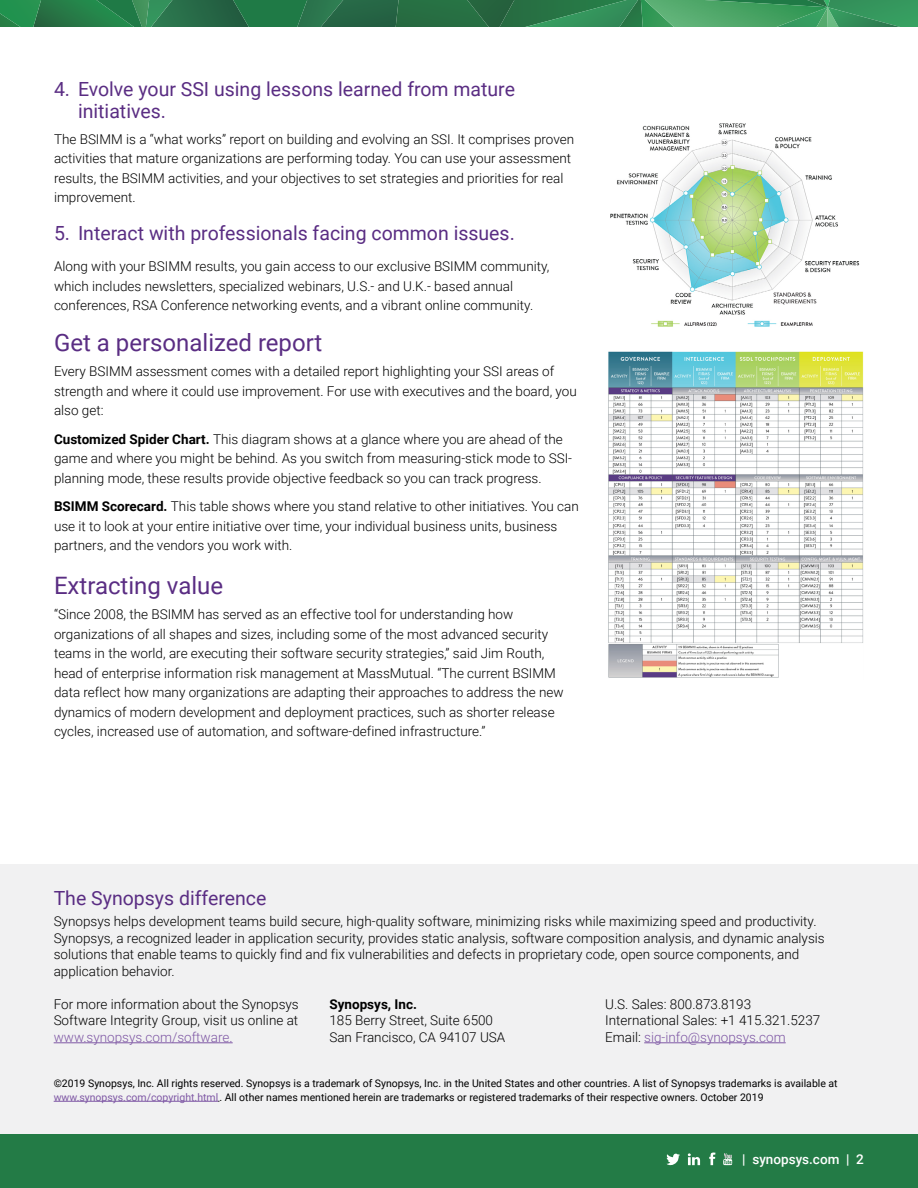
<style>
.page{position:relative;width:918px;height:1188px;background:#fff}
.page>*{position:absolute;margin:0;border:0;box-sizing:border-box;transform-origin:0 0}
.t1{font:24px "Roboto";color:#5a2d83}
.t2{font:19.5px/22.5px "Roboto";color:#5a2d83}
.t3{font:300 13.5px/19.5px "Roboto";color:#000}
.t4{font:300 13.5px "Roboto";color:#7f58a5}
.t5{font:500 13.5px "Roboto";color:#fff}
.t6{font:700 13.5px "Roboto";color:#000}
.t7{font:10.5px/13.5px "Roboto";color:#000}
.s1{font-weight:700}
.s2{color:#7f58a5}
</style>
<div class="page">
<div style="left:0;top:1134px;width:918px;height:54px;background:#237b46"></div>
<svg style="left:0;top:0;width:918px;height:27px;background:#308251"></svg>
<svg style="left:667px;top:1153px;width:13px;height:12px"></svg>
<svg style="left:709px;top:1152px;width:7px;height:13px"></svg>
<svg style="left:723px;top:1153px;width:9px;height:12px"></svg>
<svg style="left:688px;top:1153px;width:12px;height:12px"></svg>
<img style="left:610px;top:123px;width:250px;height:204px">
<img style="left:608px;top:351px;width:256px;height:327px">
<div style="left:0;top:864px;width:918px;height:270px;background:#f1f1f2"></div>
<hr style="left:54px;top:1042px;width:179px;height:1px;background:#7f58a5">
<hr style="left:644px;top:1042px;width:142px;height:1px;background:#7f58a5">
<hr style="left:54px;top:1101px;width:164px;height:1px;background:#7f58a5">
<h2 class="t2" style="left:78px;top:77px;width:439px;text-indent:-24px">4. Evolve your SSI using lessons learned from mature initiatives.</h2>
<p class="t3" style="left:54px;top:129px;width:522px">The BSIMM is a “what works” report on building and evolving an SSI. It comprises proven activities that mature organizations are performing today. You can use your assessment results, the BSIMM activities, and your objectives to set strategies and priorities for real improvement.</p>
<h2 class="t2" style="left:54px;top:221px;width:462px">5. Interact with professionals facing common issues.</h2>
<p class="t3" style="left:54px;top:256px;width:497px">Along with your BSIMM results, you gain access to our exclusive BSIMM community, which includes newsletters, specialized webinars, U.S.- and U.K.- based annual conferences, RSA Conference networking events, and a vibrant online community.</p>
<h1 class="t1" style="left:54px;top:325px;width:270px">Get a personalized report</h1>
<p class="t3" style="left:54px;top:361px;width:524px">Every BSIMM assessment comes with a detailed report highlighting your SSI areas of strength and where it could use improvement. For use with executives and the board, you also get:</p>
<p class="t3" style="left:54px;top:429px;width:520px"><span class="s1">Customized Spider Chart.</span> This diagram shows at a glance where you are ahead of the game and where you might be behind. As you switch from measuring-stick mode to SSI&shy;planning mode, these results provide objective feedback so you can track progress.</p>
<p class="t3" style="left:54px;top:496px;width:526px"><span class="s1">BSIMM Scorecard.</span> This table shows where you stand relative to other initiatives. You can use it to look at your entire initiative over time, your individual business units, business partners, and the vendors you work with.</p>
<h1 class="t1" style="left:54px;top:568px;width:171px">Extracting value</h1>
<p class="t3" style="left:54px;top:604px;width:511px">“Since 2008, the BSIMM has served as an effective tool for understanding how organizations of all shapes and sizes, including some of the most advanced security teams in the world, are executing their software security strategies,” said Jim Routh, head of enterprise information risk management at MassMutual. “The current BSIMM data reflect how many organizations are adapting their approaches to address the new dynamics of modern development and deployment practices, such as shorter release cycles, increased use of automation, and software-defined infrastructure.”</p>
<h2 class="t2" style="left:54px;top:886px;width:214px">The Synopsys difference</h2>
<p class="t3" style="left:54px;top:913px;width:773px;line-height:16.5px">Synopsys helps development teams build secure, high-quality software, minimizing risks while maximizing speed and productivity.<br>Synopsys, a recognized leader in application security, provides static analysis, software composition analysis, and dynamic analysis solutions that enable teams to quickly find and fix vulnerabilities and defects in proprietary code, open source components, and application behavior.</p>
<p class="t3" style="left:54px;top:995px;width:247px;line-height:16.5px">For more information about the Synopsys<br>Software Integrity Group, visit us online at</p>
<p class="t4" style="left:54px;top:1028px;width:181px">www.synopsys.com/software.</p>
<p class="t3" style="left:605px;top:995px;width:217px;line-height:16.5px">U.S. Sales: 800.873.8193<br>International Sales: +1 415.321.5237<br>Email: <span class="s2">sig-info@synopsys.com</span></p>
<p class="t7" style="left:54px;top:1076px;width:786px">©2019 Synopsys, Inc. All rights reserved. Synopsys is a trademark of Synopsys, Inc. in the United States and other countries. A list of Synopsys trademarks is available at <span class="s2">www.synopsys.com/copyright.html</span>. All other names mentioned herein are trademarks or registered trademarks of their respective owners. October 2019</p>
<p class="t6" style="left:329px;top:995px;width:89px">Synopsys, Inc.</p>
<p class="t3" style="left:329px;top:1012px;width:177px;line-height:16.5px">185 Berry Street, Suite 6500<br>San Francisco, CA 94107 USA</p>
<p class="t5" style="left:742px;top:1149px;width:123px">| synopsys.com | 2</p>
</div>
